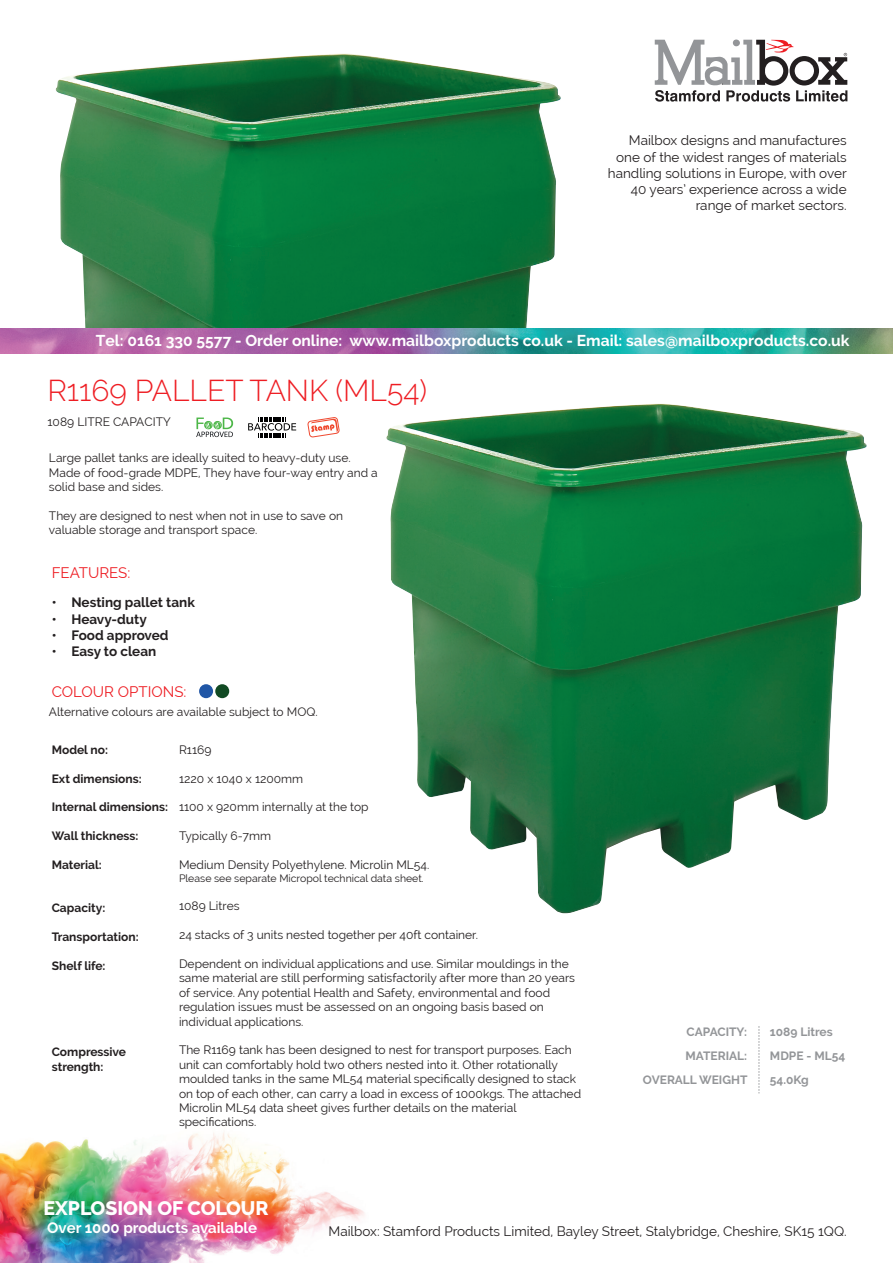
<style>
.page{position:relative;width:893px;height:1263px;background:#fff}
.page>*{position:absolute;margin:0;border:0;box-sizing:border-box;transform-origin:0 0}
.t1{font:300 30px "Raleway";color:#ee1d23}
.t2{font:800 19.5px "Raleway";color:#fff}
.t3{font:700 15.6px "Raleway";color:#fff}
.t4{font:700 15px "Raleway";color:#fff}
.t5{font:15px "Raleway";color:#ee1d23}
.t6{font:13.5px/16.2px "Raleway";color:#231f20;text-align:right}
.t7{font:700 13.5px "Raleway";color:#231f20}
.t8{font:12px/14.4px "Raleway";color:#231f20}
.t9{font:700 12px/14.4px "Raleway";color:#231f20}
.t10{font:700 12px/24px "Raleway";color:#939598;text-align:right}
.t11{font:10.5px "Raleway";color:#231f20}
</style>
<div class="page">
<img style="left:56px;top:54px;width:505px;height:274px">
<img style="left:386px;top:404px;width:481px;height:510px">
<img style="left:1px;top:1132px;width:363px;height:131px">
<svg style="left:655px;top:40px;width:192px;height:62px"></svg>
<img style="left:1px;top:328px;width:892px;height:25px">
<svg style="left:759px;top:1026px;width:1px;height:67px"></svg>
<div style="left:199px;top:684px;width:14px;height:14px;background:#2056a6;border-radius:50%"></div>
<div style="left:215px;top:684px;width:14px;height:14px;background:#114a23;border-radius:50%"></div>
<svg style="left:196px;top:417px;width:37px;height:20px"></svg>
<svg style="left:307px;top:417px;width:32px;height:20px"></svg>
<svg style="left:248px;top:417px;width:48px;height:20px"></svg>
<p class="t6" style="left:608px;top:133px;width:240px">Mailbox designs and manufactures one of the widest ranges of materials handling solutions in Europe, with over 40 years’ experience across a wide range of market sectors.</p>
<h3 class="t3" style="left:96px;top:332px;width:755px">Tel: 0161 330 5577 - Order online: www.mailboxproducts co.uk - Email: sales@mailboxproducts.co.uk</h3>
<h1 class="t1" style="left:48px;top:372px;width:381px">R1169 PALLET TANK (ML54)</h1>
<p class="t8" style="left:48px;top:414px;width:125px">1089 LITRE CAPACITY</p>
<p class="t8" style="left:49px;top:451px;width:330px">Large pallet tanks are ideally suited to heavy-duty use.<br>Made of food-grade MDPE, They have four-way entry and a solid base and sides.</p>
<p class="t8" style="left:49px;top:509px;width:296px">They are designed to nest when not in use to save on valuable storage and transport space.</p>
<p class="t5" style="left:52px;top:564px;width:80px">FEATURES:</p>
<p class="t7" style="left:52px;top:595px;width:145px">• Nesting pallet tank</p>
<p class="t7" style="left:52px;top:611px;width:97px">• Heavy-duty</p>
<p class="t7" style="left:52px;top:627px;width:118px">• Food approved</p>
<p class="t7" style="left:52px;top:643px;width:106px">• Easy to clean</p>
<p class="t5" style="left:52px;top:683px;width:136px">COLOUR OPTIONS:</p>
<p class="t8" style="left:49px;top:705px;width:270px">Alternative colours are available subject to MOQ.</p>
<p class="t9" style="left:52px;top:742px;width:58px">Model no:</p>
<p class="t9" style="left:52px;top:771px;width:91px">Ext dimensions:</p>
<p class="t9" style="left:52px;top:800px;width:118px">Internal dimensions:</p>
<p class="t9" style="left:52px;top:829px;width:88px">Wall thickness:</p>
<p class="t9" style="left:52px;top:857px;width:52px">Material:</p>
<p class="t9" style="left:52px;top:901px;width:55px">Capacity:</p>
<p class="t9" style="left:52px;top:929px;width:88px">Transportation:</p>
<p class="t9" style="left:52px;top:958px;width:55px">Shelf life:</p>
<p class="t8" style="left:179px;top:742px;width:34px">R1169</p>
<p class="t8" style="left:179px;top:771px;width:126px">1220 x 1040 x 1200mm</p>
<p class="t8" style="left:179px;top:800px;width:191px">1100 x 920mm internally at the top</p>
<p class="t8" style="left:179px;top:829px;width:94px">Typically 6-7mm</p>
<p class="t8" style="left:179px;top:857px;width:252px">Medium Density Polyethylene. Microlin ML54.</p>
<p class="t11" style="left:179px;top:872px;width:246px">Please see separate Micropol technical data sheet.</p>
<p class="t8" style="left:179px;top:899px;width:62px">1089 Litres</p>
<p class="t8" style="left:179px;top:928px;width:301px">24 stacks of 3 units nested together per 40ft container.</p>
<p class="t8" style="left:179px;top:956px;width:397px">Dependent on individual applications and use. Similar mouldings in the same material are still performing satisfactorily after more than 20 years of service. Any potential Health and Safety, environmental and food regulation issues must be assessed on an ongoing basis based on individual applications.</p>
<p class="t8" style="left:179px;top:1043px;width:404px">The R1169 tank has been designed to nest for transport purposes. Each unit can comfortably hold two others nested into it. Other rotationally moulded tanks in the same ML54 material specifically designed to stack on top of each other, can carry a load in excess of 1000kgs. The attached Microlin ML54 data sheet gives further details on the material specifications.</p>
<p class="t9" style="left:52px;top:1045px;width:76px">Compressive strength:</p>
<h2 class="t2" style="left:44px;top:1197px;width:226px">EXPLOSION OF COLOUR</h2>
<p class="t10" style="left:643px;top:1020px;width:106px">CAPACITY:<br>MATERIAL:<br>OVERALL WEIGHT</p>
<p class="t10" style="left:770px;top:1020px;width:77px;text-align:left">1089 Litres<br>MDPE - ML54<br>54.0Kg</p>
<p class="t4" style="left:47px;top:1219px;width:212px">Over 1000 products available</p>
<p class="t6" style="left:328px;top:1223px;width:520px">Mailbox: Stamford Products Limited, Bayley Street, Stalybridge, Cheshire, SK15 1QQ.</p>
</div>
